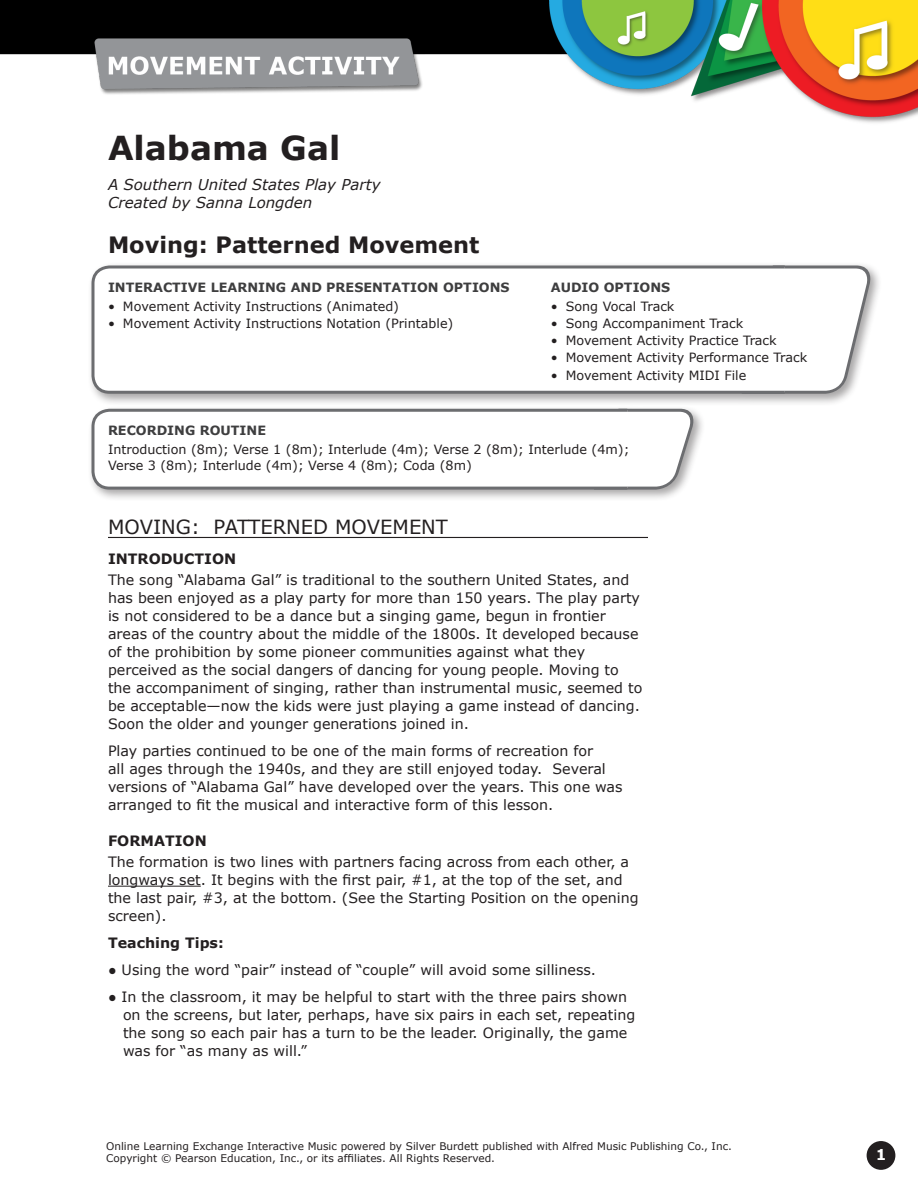
<style>
.page{position:relative;width:918px;height:1188px;background:#fff}
.page>*{position:absolute;margin:0;border:0;box-sizing:border-box;transform-origin:0 0}
.A_Head_left_aligned{font:700 33px "Verdana";color:#231f20}
.B_head_bold_left_ali{font:700 22.5px "Verdana";color:#231f20}
.C_head{font:19.5px "Verdana";color:#231f20}
.song_credit_leftalig{font:italic 15px "Verdana";color:#231f20}
.page_number{font:700 15px "Verdana";color:#fff}
.bodytext{font:14.25px/18px "Verdana";color:#231f20}
.Bulleted_text{font:14.25px/18px "Verdana";color:#231f20}
.D_head{font:700 14.25px "Verdana";color:#231f20}
.bodytext-2{font:700 14.25px "Verdana";color:#231f20}
.BodyTable_bulleted_t{font:12.75px "Verdana";color:#231f20}
.BodyTable_bodytext{font:12.75px/15.8px "Verdana";color:#231f20}
.BodyTable_subheads{font:700 12.75px "Verdana";color:#3e3e3f}
.copyright_informatio{font:10.5px/12.6px "Verdana";color:#231f20}
</style>
<div class="page">
<img style="left:0;top:0;width:918px;height:123px">
<div style="left:867px;top:1141px;width:28px;height:29px;background:#231f20;border-radius:50%"></div>
<div style="left:87px;top:261px;width:795px;height:145px;background:#231f20;opacity:.4"></div>
<svg style="left:788px;top:264px;width:91px;height:131px"></svg>
<svg style="left:90px;top:264px;width:698px;height:131px"></svg>
<div style="left:87px;top:405px;width:619px;height:97px;background:#231f20;opacity:.4"></div>
<svg style="left:630px;top:407px;width:69px;height:84px"></svg>
<svg style="left:90px;top:407px;width:540px;height:84px"></svg>
<hr style="left:108px;top:537px;width:540px;height:1px;background:#231f20">
<hr style="left:108px;top:886px;width:93px;height:1px;background:#231f20">
<p class="A_Head_left_aligned" style="left:108px;top:125px;width:234px">Alabama Gal</p>
<p class="song_credit_leftalig" style="left:108px;top:174px;width:274px">A Southern United States Play Party</p>
<p class="song_credit_leftalig" style="left:108px;top:192px;width:206px">Created by Sanna Longden</p>
<p class="B_head_bold_left_ali" style="left:108px;top:229px;width:373px">Moving: Patterned Movement</p>
<p class="BodyTable_subheads" style="left:108px;top:278px;width:403px">INTERACTIVE LEARNING AND PRESENTATION OPTIONS</p>
<p class="BodyTable_bulleted_t" style="left:108px;top:297px;width:293px">• Movement Activity Instructions (Animated)</p>
<p class="BodyTable_bulleted_t" style="left:108px;top:314px;width:347px">• Movement Activity Instructions Notation (Printable)</p>
<p class="BodyTable_subheads" style="left:551px;top:278px;width:121px">AUDIO OPTIONS</p>
<p class="BodyTable_bulleted_t" style="left:551px;top:297px;width:125px">• Song Vocal Track</p>
<p class="BodyTable_bulleted_t" style="left:551px;top:314px;width:194px">• Song Accompaniment Track</p>
<p class="BodyTable_bulleted_t" style="left:551px;top:332px;width:228px">• Movement Activity Practice Track</p>
<p class="BodyTable_bulleted_t" style="left:551px;top:349px;width:258px">• Movement Activity Performance Track</p>
<p class="BodyTable_bulleted_t" style="left:551px;top:366px;width:197px">• Movement Activity MIDI File</p>
<p class="BodyTable_subheads" style="left:108px;top:421px;width:160px">RECORDING ROUTINE</p>
<p class="BodyTable_bodytext" style="left:108px;top:441px;width:523px">Introduction (8m); Verse 1 (8m); Interlude (4m); Verse 2 (8m); Interlude (4m);<br>Verse 3 (8m); Interlude (4m); Verse 4 (8m); Coda (8m)</p>
<p class="C_head" style="left:108px;top:513px;width:341px">MOVING: PATTERNED MOVEMENT</p>
<p class="D_head" style="left:108px;top:549px;width:130px">INTRODUCTION</p>
<p class="bodytext" style="left:108px;top:571px;width:536px">The song “Alabama Gal” is traditional to the southern United States, and has been enjoyed as a play party for more than 150 years. The play party is not considered to be a dance but a singing game, begun in frontier areas of the country about the middle of the 1800s. It developed because of the prohibition by some pioneer communities against what they perceived as the social dangers of dancing for young people. Moving to the accompaniment of singing, rather than instrumental music, seemed to be acceptable—now the kids were just playing a game instead of dancing.<br>Soon the older and younger generations joined in.</p>
<p class="bodytext" style="left:108px;top:742px;width:516px">Play parties continued to be one of the main forms of recreation for<br>all ages through the 1940s, and they are still enjoyed today. Several versions of “Alabama Gal” have developed over the years. This one was arranged to fit the musical and interactive form of this lesson.</p>
<p class="D_head" style="left:108px;top:831px;width:100px">FORMATION</p>
<p class="bodytext" style="left:108px;top:853px;width:532px">The formation is two lines with partners facing across from each other, a longways set. It begins with the first pair, #1, at the top of the set, and the last pair, #3, at the bottom. (See the Starting Position on the opening screen).</p>
<p class="bodytext-2" style="left:108px;top:933px;width:117px">Teaching Tips:</p>
<p class="Bulleted_text" style="left:108px;top:961px;width:490px">● Using the word “pair” instead of “couple” will avoid some silliness.</p>
<p class="Bulleted_text" style="left:123px;top:988px;width:514px;text-indent:-15px">● In the classroom, it may be helpful to start with the three pairs shown on the screens, but later, perhaps, have six pairs in each set, repeating the song so each pair has a turn to be the leader. Originally, the game was for “as many as will.”</p>
<p class="copyright_informatio" style="left:106px;top:1139px;width:627px">Online Learning Exchange Interactive Music powered by Silver Burdett published with Alfred Music Publishing Co., Inc.<br>Copyright © Pearson Education, Inc., or its affiliates. All Rights Reserved.</p>
<p class="page_number" style="left:876px;top:1144px;width:12px">1</p>
</div>
